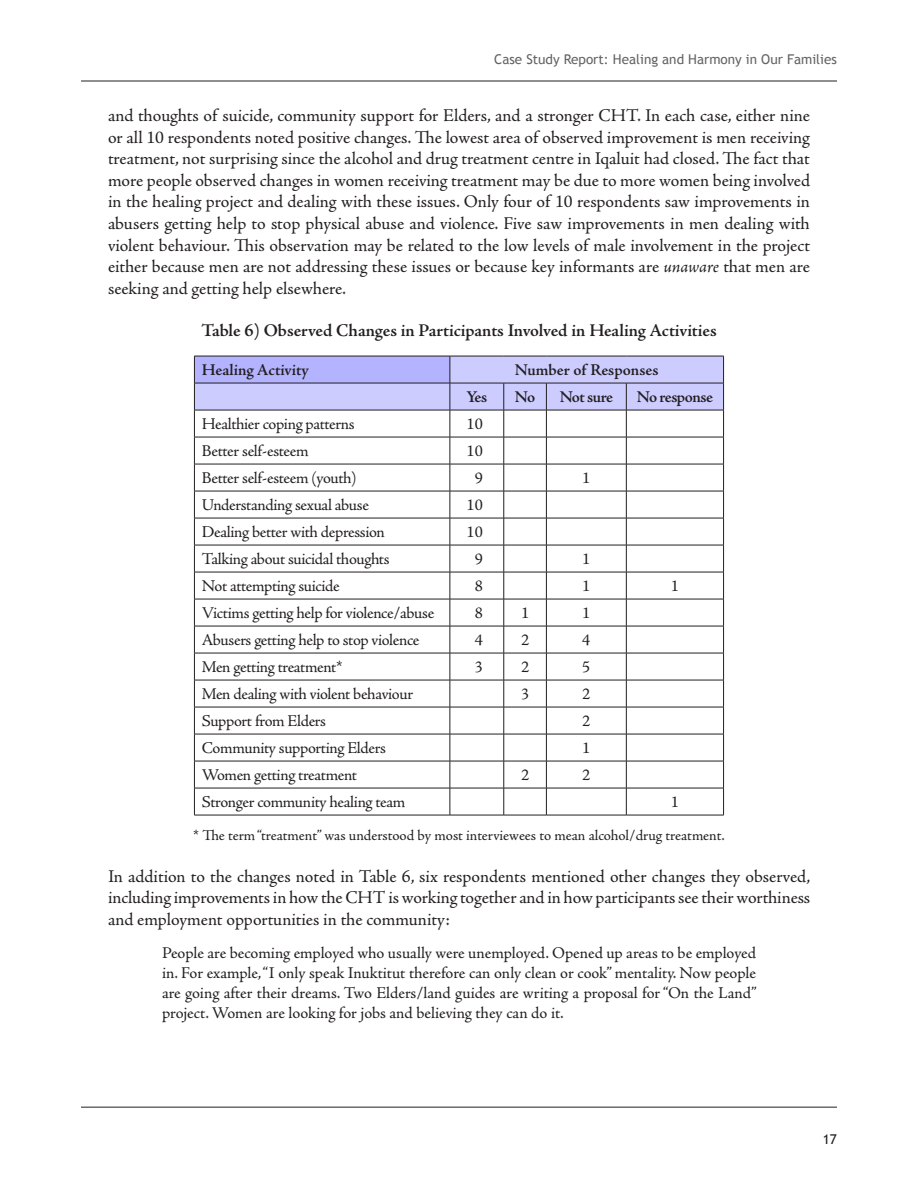
<style>
.page{position:relative;width:918px;height:1188px;background:#fff}
.page>*{position:absolute;margin:0;border:0;box-sizing:border-box;transform-origin:0 0}
.t1{font:18px/21.6px "Adobe Jenson Pro";letter-spacing:-.005em;color:#231f20;text-align:justify}
.t2{font:600 18px "Adobe Jenson Pro";letter-spacing:-.005em;color:#231f20}
.t3{font:16.5px/19.8px "Adobe Jenson Pro";letter-spacing:-.025em;color:#231f20;text-align:justify}
.t4{font:600 16.5px "Adobe Jenson Pro";letter-spacing:-.005em;color:#231f20}
.t5{font:600 16.5px "Adobe Jenson Pro";letter-spacing:-.035em;color:#231f20}
.t6{font:15px "Adobe Jenson Pro";letter-spacing:-.005em;color:#231f20}
.t7{font:13.5px "Trebuchet MS";color:#636466}
.t8{font:13.5px "Trebuchet MS";color:#231f20}
.s1{font-style:italic}
</style>
<div class="page">
<hr style="left:81px;top:81px;width:756px;height:1px;background:#231f20">
<hr style="left:81px;top:1107px;width:756px;height:1px;background:#231f20">
<svg style="left:194px;top:356px;width:530px;height:459px"></svg>
<hr style="left:194px;top:815px;width:256px;height:1px;background:#231f20">
<hr style="left:450px;top:815px;width:54px;height:1px;background:#231f20">
<hr style="left:504px;top:815px;width:42px;height:1px;background:#231f20">
<hr style="left:546px;top:815px;width:80px;height:1px;background:#231f20">
<hr style="left:626px;top:815px;width:98px;height:1px;background:#231f20">
<p class="t7" style="left:494px;top:51px;width:344px">Case Study Report: Healing and Harmony in Our Families</p>
<p class="t1" style="left:108px;top:105px;width:704px">and thoughts of suicide, community support for Elders, and a stronger CHT. In each case, either nine or all 10 respondents noted positive changes. The lowest area of observed improvement is men receiving treatment, not surprising since the alcohol and drug treatment centre in Iqaluit had closed. The fact that more people observed changes in women receiving treatment may be due to more women being involved in the healing project and dealing with these issues. Only four of 10 respondents saw improvements in abusers getting help to stop physical abuse and violence. Five saw improvements in men dealing with violent behaviour. This observation may be related to the low levels of male involvement in the project either because men are not addressing these issues or because key informants are <span class="s1">unaware</span> that men are seeking and getting help elsewhere.</p>
<p class="t2" style="left:201px;top:320px;width:517px">Table 6) Observed Changes in Participants Involved in Healing Activities</p>
<p class="t4" style="left:202px;top:361px;width:108px">Healing Activity</p>
<p class="t4" style="left:515px;top:361px;width:145px">Number of Responses</p>
<p class="t4" style="left:466px;top:388px;width:22px">Yes</p>
<p class="t4" style="left:515px;top:388px;width:22px">No</p>
<p class="t4" style="left:560px;top:388px;width:55px">Not sure</p>
<p class="t5" style="left:637px;top:388px;width:78px">No response</p>
<p class="t3" style="left:202px;top:415px;width:154px">Healthier coping patterns</p>
<p class="t3" style="left:467px;top:415px;width:18px">10</p>
<p class="t3" style="left:202px;top:442px;width:108px">Better self-esteem</p>
<p class="t3" style="left:467px;top:442px;width:18px">10</p>
<p class="t3" style="left:202px;top:469px;width:156px">Better self-esteem (youth)</p>
<p class="t3" style="left:475px;top:469px;width:10px">9</p>
<p class="t3" style="left:582px;top:469px;width:10px">1</p>
<p class="t3" style="left:202px;top:496px;width:169px">Understanding sexual abuse</p>
<p class="t3" style="left:467px;top:496px;width:18px">10</p>
<p class="t3" style="left:202px;top:523px;width:184px">Dealing better with depression</p>
<p class="t3" style="left:467px;top:523px;width:18px">10</p>
<p class="t3" style="left:202px;top:550px;width:189px">Talking about suicidal thoughts</p>
<p class="t3" style="left:475px;top:550px;width:10px">9</p>
<p class="t3" style="left:582px;top:550px;width:10px">1</p>
<p class="t3" style="left:202px;top:577px;width:139px">Not attempting suicide</p>
<p class="t3" style="left:475px;top:577px;width:10px">8</p>
<p class="t3" style="left:582px;top:577px;width:10px">1</p>
<p class="t3" style="left:671px;top:577px;width:10px">1</p>
<p class="t3" style="left:202px;top:604px;width:234px">Victims getting help for violence/abuse</p>
<p class="t3" style="left:475px;top:604px;width:10px">8</p>
<p class="t3" style="left:521px;top:604px;width:10px">1</p>
<p class="t3" style="left:582px;top:604px;width:10px">1</p>
<p class="t3" style="left:202px;top:631px;width:219px">Abusers getting help to stop violence</p>
<p class="t3" style="left:475px;top:631px;width:10px">4</p>
<p class="t3" style="left:521px;top:631px;width:10px">2</p>
<p class="t3" style="left:582px;top:631px;width:10px">4</p>
<p class="t3" style="left:202px;top:658px;width:142px">Men getting treatment*</p>
<p class="t3" style="left:475px;top:658px;width:10px">3</p>
<p class="t3" style="left:521px;top:658px;width:10px">2</p>
<p class="t3" style="left:582px;top:658px;width:10px">5</p>
<p class="t3" style="left:202px;top:685px;width:213px">Men dealing with violent behaviour</p>
<p class="t3" style="left:521px;top:685px;width:10px">3</p>
<p class="t3" style="left:582px;top:685px;width:10px">2</p>
<p class="t3" style="left:202px;top:712px;width:126px">Support from Elders</p>
<p class="t3" style="left:582px;top:712px;width:10px">2</p>
<p class="t3" style="left:202px;top:739px;width:185px">Community supporting Elders</p>
<p class="t3" style="left:582px;top:739px;width:10px">1</p>
<p class="t3" style="left:202px;top:766px;width:157px">Women getting treatment</p>
<p class="t3" style="left:521px;top:766px;width:10px">2</p>
<p class="t3" style="left:582px;top:766px;width:10px">2</p>
<p class="t3" style="left:202px;top:793px;width:205px">Stronger community healing team</p>
<p class="t3" style="left:671px;top:793px;width:10px">1</p>
<p class="t6" style="left:193px;top:827px;width:533px">* The term “treatment” was understood by most interviewees to mean alcohol/drug treatment.</p>
<p class="t1" style="left:108px;top:866px;width:704px">In addition to the changes noted in Table 6, six respondents mentioned other changes they observed, including improvements in how the CHT is working together and in how participants see their worthiness and employment opportunities in the community:</p>
<p class="t3" style="left:162px;top:944px;width:596px">People are becoming employed who usually were unemployed. Opened up areas to be employed in. For example, “I only speak Inuktitut therefore can only clean or cook” mentality. Now people are going after their dreams. Two Elders/land guides are writing a proposal for “On the Land” project. Women are looking for jobs and believing they can do it.</p>
<p class="t8" style="left:823px;top:1131px;width:8px">17</p>
</div>
